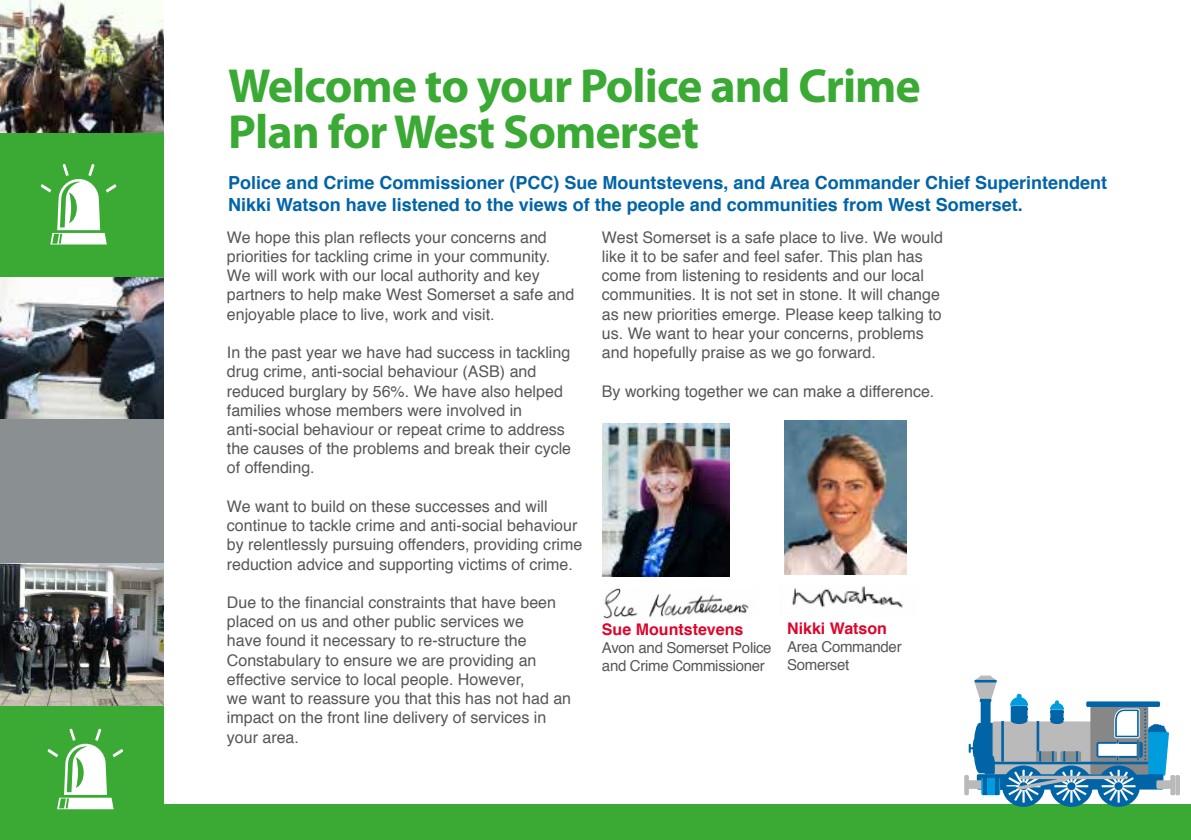
<style>
.page{position:relative;width:1191px;height:840px;background:#fff}
.page>*{position:absolute;margin:0;border:0;box-sizing:border-box;transform-origin:0 0}
.t1{font:700 48px/46px "Myriad Pro";letter-spacing:-.02em;color:#3aaa35}
.t2{font:700 18px/21.6px "Helvetica";color:#0064a7}
.t3{font:16px/19.2px "Helvetica";color:#575756}
.t4{font:700 16px "Helvetica";color:#dd052b}
.t5{font:15px/18px "Helvetica";letter-spacing:-.02em;color:#575756}
</style>
<div class="page">
<div style="left:152px;top:804px;width:1039px;height:35px;background:#3aaa35"></div>
<img style="left:0;top:0;width:163px;height:133px">
<img style="left:0;top:277px;width:163px;height:142px">
<img style="left:0;top:562px;width:163px;height:143px">
<div style="left:0;top:133px;width:163px;height:144px;background:#3aaa35"></div>
<div style="left:0;top:419px;width:163px;height:143px;background:#8a8f91"></div>
<div style="left:0;top:705px;width:163px;height:134px;background:#3aaa35"></div>
<img style="left:603px;top:588px;width:146px;height:30px">
<img style="left:603px;top:423px;width:126px;height:153px">
<img style="left:784px;top:420px;width:123px;height:154px">
<img style="left:792px;top:586px;width:111px;height:22px">
<svg style="left:48px;top:728px;width:75px;height:80px"></svg>
<svg style="left:41px;top:164px;width:75px;height:80px"></svg>
<svg style="left:976px;top:773px;width:187px;height:16px"></svg>
<div style="left:1090px;top:705px;width:58px;height:68px;background:linear-gradient(to right,#868787,#888787);border-radius:2px"></div>
<div style="left:1086px;top:701px;width:74px;height:5px;background:#0064a7;border-radius:2px"></div>
<div style="left:1170px;top:774px;width:5px;height:20px;background:#bababa;border-radius:2px"></div>
<div style="left:1156px;top:779px;width:16px;height:9px;background:#bababa;border-radius:2px"></div>
<div style="left:1097px;top:765px;width:43px;height:41px;background:#0064a7;border-radius:50%"></div>
<div style="left:1050px;top:765px;width:42px;height:41px;background:#0064a7;border-radius:50%"></div>
<div style="left:1002px;top:765px;width:42px;height:41px;background:#0064a7;border-radius:50%"></div>
<hr style="left:1019px;top:775px;width:108px;height:3px;background:#bababa;border-radius:2px">
<hr style="left:992px;top:761px;width:156px;height:2px;background:#0064a7">
<svg style="left:1096px;top:708px;width:73px;height:94px"></svg>
<svg style="left:964px;top:675px;width:124px;height:127px"></svg>
<div style="left:1175px;top:774px;width:5px;height:20px;background:#bababa;border-radius:2px"></div>
<h1 class="t1" style="left:228px;top:63px;width:694px">Welcome to your Police and Crime<br>Plan for West Somerset</h1>
<p class="t2" style="left:228px;top:172px;width:880px">Police and Crime Commissioner (PCC) Sue Mountstevens, and Area Commander Chief Superintendent<br>Nikki Watson have listened to the views of the people and communities from West Somerset.</p>
<p class="t3" style="left:227px;top:228px;width:349px">We hope this plan reflects your concerns and priorities for tackling crime in your community.<br>We will work with our local authority and key partners to help make West Somerset a safe and enjoyable place to live, work and visit.</p>
<p class="t3" style="left:227px;top:343px;width:346px">In the past year we have had success in tackling drug crime, anti-social behaviour (ASB) and reduced burglary by 56%. We have also helped families whose members were involved in anti-social behaviour or repeat crime to address the causes of the problems and break their cycle of offending.</p>
<p class="t3" style="left:227px;top:497px;width:357px">We want to build on these successes and will continue to tackle crime and anti-social behaviour by relentlessly pursuing offenders, providing crime reduction advice and supporting victims of crime.</p>
<p class="t3" style="left:227px;top:593px;width:346px">Due to the financial constraints that have been placed on us and other public services we<br>have found it necessary to re-structure the Constabulary to ensure we are providing an effective service to local people. However,<br>we want to reassure you that this has not had an impact on the front line delivery of services in your area.</p>
<p class="t3" style="left:602px;top:228px;width:342px">West Somerset is a safe place to live. We would like it to be safer and feel safer. This plan has come from listening to residents and our local communities. It is not set in stone. It will change as new priorities emerge. Please keep talking to us. We want to hear your concerns, problems and hopefully praise as we go forward.</p>
<p class="t3" style="left:602px;top:381px;width:334px">By working together we can make a difference.</p>
<p class="t4" style="left:602px;top:615px;width:143px">Sue Mountstevens</p>
<p class="t5" style="left:602px;top:638px;width:171px">Avon and Somerset Police and Crime Commissioner</p>
<p class="t4" style="left:787px;top:615px;width:101px">Nikki Watson</p>
<p class="t5" style="left:787px;top:637px;width:116px">Area Commander<br>Somerset</p>
</div>
